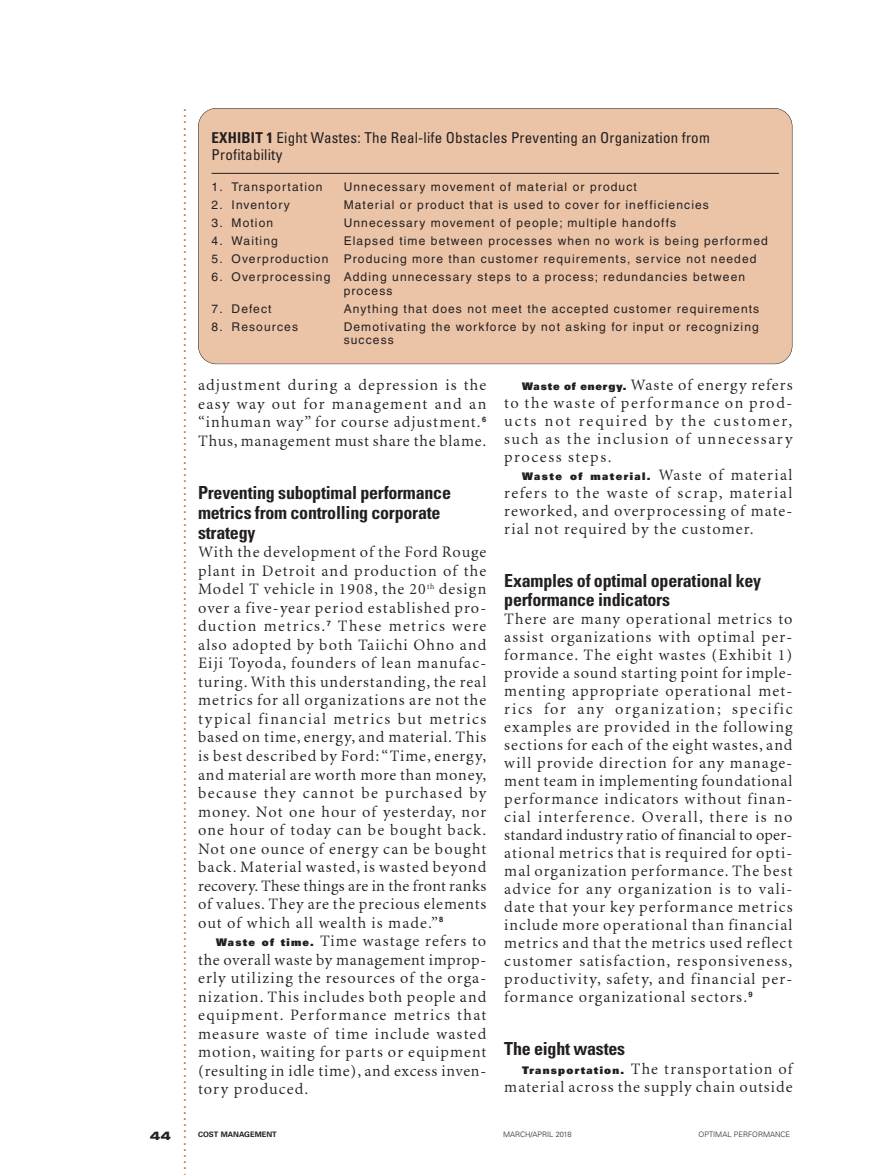
<style>
.page{position:relative;width:878px;height:1175px;background:#fff}
.page>*{position:absolute;margin:0;border:0;box-sizing:border-box;transform-origin:0 0}
.t1{font:700 condensed 18px/20px "Univers";letter-spacing:-.015em;color:#231f20}
.t2{font:15.75px/18px "Minion MM 345 wt 600 wd 6 op";letter-spacing:.075em;color:#231f20;text-align:justify}
.t3{font:15.75px "Minion MM 345 wt 600 wd 6 op";letter-spacing:.095em;color:#231f20}
.t4{font:15.75px "Minion MM 345 wt 600 wd 6 op";letter-spacing:.05em;color:#231f20}
.t5{font:15.75px "Minion MM 345 wt 600 wd 6 op";letter-spacing:.025em;color:#231f20}
.t6{font:15.75px "Minion MM 345 wt 600 wd 6 op";letter-spacing:.105em;color:#231f20}
.t7{font:15.75px "Minion MM 345 wt 600 wd 6 op";letter-spacing:.055em;color:#231f20}
.t8{font:15px "Helvetica";color:#c05a1e}
.t9{font:condensed 15px/16.5px "Univers";letter-spacing:.015em;color:#231f20}
.t10{font:12px/13.5px "Helvetica";letter-spacing:.095em;color:#231f20}
.t11{font:800 expanded 12px "Helvetica Neue";color:#231f20}
.t12{font:900 10.5px "Univers";letter-spacing:.135em;color:#231f20}
.t13{font:300 7.5px "Univers";color:#231f20}
.t14{font:700 7.5px "Univers";color:#231f20}
.s1{font-weight:700}
.s2{font-family:"Univers";font-weight:900;font-size:10.5px}
.s3{font-family:"Minion MM 345 wt 600 wd 6 op";font-weight:400;font-size:15.75px}
</style>
<div class="page">
<div style="left:198px;top:108px;width:594px;height:256px;background:#ebc4a8;border-radius:18px"></div>
<div style="left:198px;top:108px;width:594px;height:256px;border:1px solid #231f20;border-radius:18px"></div>
<hr style="left:212px;top:173px;width:566px;height:1px;background:#231f20">
<p class="t8" style="left:195px;top:108px;width:1070px;rotate:90deg">.............................................................................................................................................................................</p>
<p class="t9" style="left:212px;top:131px;width:499px"><span class="s1">EXHIBIT 1</span> Eight Wastes: The Real-life Obstacles Preventing an Organization from<br>Profitability</p>
<p class="t10" style="left:212px;top:181px;width:112px">1. Transportation</p>
<p class="t10" style="left:344px;top:181px;width:295px">Unnecessary movement of material or product</p>
<p class="t10" style="left:211px;top:199px;width:80px">2. Inventory</p>
<p class="t10" style="left:344px;top:199px;width:367px">Material or product that is used to cover for inefficiencies</p>
<p class="t10" style="left:211px;top:217px;width:63px">3. Motion</p>
<p class="t10" style="left:344px;top:217px;width:334px">Unnecessary movement of people; multiple handoffs</p>
<p class="t10" style="left:211px;top:235px;width:68px">4. Waiting</p>
<p class="t10" style="left:344px;top:235px;width:425px">Elapsed time between processes when no work is being performed</p>
<p class="t10" style="left:211px;top:253px;width:118px">5. Overproduction</p>
<p class="t10" style="left:344px;top:253px;width:414px">Producing more than customer requirements, service not needed</p>
<p class="t10" style="left:344px;top:271px;width:403px;text-indent:-132px">6. Overprocessing Adding unnecessary steps to a process; redundancies between process</p>
<p class="t10" style="left:211px;top:303px;width:61px">7. Defect</p>
<p class="t10" style="left:344px;top:303px;width:417px">Anything that does not meet the accepted customer requirements</p>
<p class="t10" style="left:211px;top:321px;width:88px">8. Resources</p>
<p class="t10" style="left:344px;top:321px;width:416px">Demotivating the workforce by not asking for input or recognizing success</p>
<p class="t2" style="left:198px;top:377px;width:290px;line-height:18.5px">adjustment during a depression is the easy way out for management and an “inhuman way” for course adjustment.<sup>6<br></sup>Thus, management must share the blame.</p>
<p class="t1" style="left:198px;top:484px;width:254px">Preventing suboptimal performance metrics from controlling corporate strategy</p>
<p class="t2" style="left:198px;top:544px;width:289px">With the development of the Ford Rouge</p>
<p class="t2" style="left:198px;top:563px;width:290px">plant in Detroit and production of the</p>
<p class="t2" style="left:198px;top:581px;width:290px">Model T vehicle in 1908, the 20<sup>th</sup> design</p>
<p class="t2" style="left:198px;top:600px;width:290px">over a five-year period established pro-</p>
<p class="t3" style="left:198px;top:620px;width:290px">duction metrics.<sup>7</sup> These metrics were</p>
<p class="t2" style="left:198px;top:637px;width:290px">also adopted by both Taiichi Ohno and</p>
<p class="t2" style="left:198px;top:655px;width:290px">Eiji Toyoda, founders of lean manufac-</p>
<p class="t2" style="left:198px;top:674px;width:290px">turing.With this understanding, the real</p>
<p class="t2" style="left:198px;top:692px;width:290px">metrics for all organizations are not the</p>
<p class="t6" style="left:198px;top:712px;width:290px">typical financial metrics but metrics</p>
<p class="t2" style="left:198px;top:729px;width:290px">based on time, energy, and material. This</p>
<p class="t2" style="left:198px;top:748px;width:290px">is best described by Ford:“Time, energy,</p>
<p class="t7" style="left:198px;top:768px;width:290px">and material are worth more than money,</p>
<p class="t3" style="left:198px;top:786px;width:289px">because they cannot be purchased by</p>
<p class="t2" style="left:198px;top:804px;width:290px">money. Not one hour of yesterday, nor</p>
<p class="t2" style="left:198px;top:822px;width:290px">one hour of today can be bought back.</p>
<p class="t2" style="left:198px;top:841px;width:289px">Not one ounce of energy can be bought</p>
<p class="t2" style="left:198px;top:859px;width:289px">back. Material wasted, is wasted beyond</p>
<p class="t5" style="left:198px;top:879px;width:290px">recovery. These things are in the front ranks</p>
<p class="t2" style="left:198px;top:896px;width:290px">of values. They are the precious elements</p>
<p class="t2" style="left:198px;top:915px;width:247px">out of which all wealth is made.”<sup>8</sup></p>
<p class="t2" style="left:216px;top:933px;width:272px"><span class="s2">Waste of time.</span> Time wastage refers to</p>
<p class="t4" style="left:198px;top:953px;width:290px">the overall waste by management improp-</p>
<p class="t2" style="left:198px;top:970px;width:290px">erly utilizing the resources of the orga-</p>
<p class="t2" style="left:198px;top:989px;width:290px">nization. This includes both people and</p>
<p class="t3" style="left:198px;top:1009px;width:289px">equipment. Performance metrics that</p>
<p class="t2" style="left:198px;top:1026px;width:290px">measure waste of time include wasted</p>
<p class="t2" style="left:198px;top:1044px;width:290px">motion, waiting for parts or equipment</p>
<p class="t4" style="left:198px;top:1064px;width:290px">(resulting in idle time), and excess inven-</p>
<p class="t2" style="left:198px;top:1081px;width:112px">tory produced.</p>
<p class="t2" style="left:504px;top:377px;width:290px;text-indent:18px"><span class="s2">Waste of energy.</span> Waste of energy refers to the waste of performance on prod&shy;ucts not required by the customer, such as the inclusion of unnecessary process steps.</p>
<p class="t12" style="left:522px;top:472px;width:272px">Waste of material. <span class="s3">Waste of material</span></p>
<p class="t2" style="left:504px;top:485px;width:290px">refers to the waste of scrap, material reworked, and overprocessing of mate&shy;rial not required by the customer.</p>
<p class="t1" style="left:504px;top:572px;width:258px;line-height:19.5px">Examples of optimal operational key performance indicators</p>
<p class="t2" style="left:504px;top:611px;width:290px">There are many operational metrics to assist organizations with optimal per&shy;formance. The eight wastes (Exhibit 1) provide a sound starting point for imple&shy;menting appropriate operational met&shy;rics for any organization; specific examples are provided in the following sections for each of the eight wastes, and will provide direction for any manage&shy;ment team in implementing foundational performance indicators without finan&shy;cial interference. Overall, there is no standard industry ratio of financial to oper&shy;ational metrics that is required for opti&shy;mal organization performance. The best advice for any organization is to vali&shy;date that your key performance metrics include more operational than financial metrics and that the metrics used reflect customer satisfaction, responsiveness, productivity, safety, and financial per&shy;formance organizational sectors.<sup>9</sup></p>
<p class="t1" style="left:504px;top:1040px;width:122px">The eight wastes</p>
<p class="t2" style="left:504px;top:1061px;width:290px;text-align:right"><span class="s2">Transportation.</span> The transportation of material across the supply chain outside</p>
<p class="t11" style="left:150px;top:1131px;width:23px">44</p>
<p class="t14" style="left:198px;top:1131px;width:80px">COST MANAGEMENT</p>
<p class="t13" style="left:503px;top:1131px;width:70px">MARCH/APRIL 2018</p>
<p class="t13" style="left:698px;top:1131px;width:93px">OPTIMAL PERFORMANCE</p>
</div>
